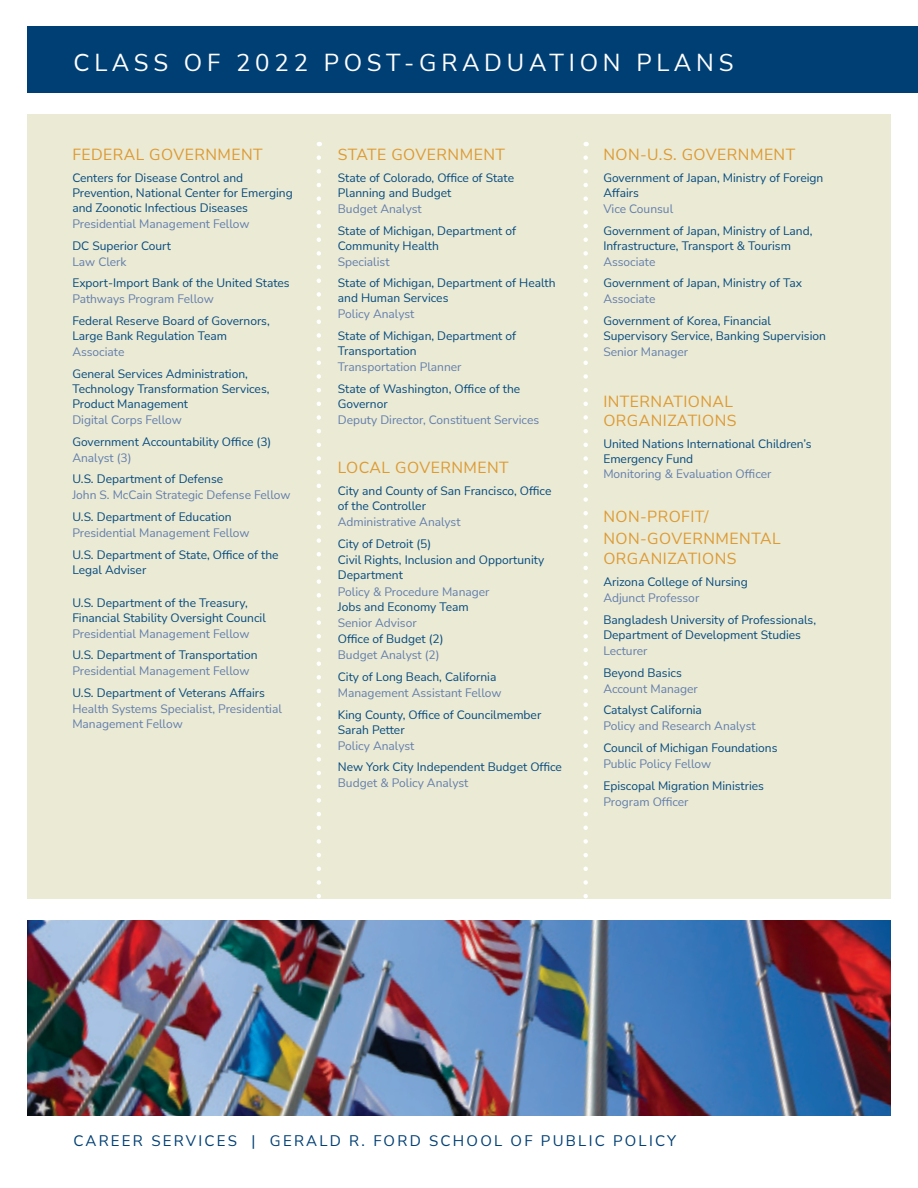
<style>
.page{position:relative;width:918px;height:1188px;background:#fff}
.page>*{position:absolute;margin:0;border:0;box-sizing:border-box;transform-origin:0 0}
.t1{font:24px "Nunito Sans";letter-spacing:.2em;color:#fff}
.Job_Title{font:15.75px/19.5px "Nunito Sans";letter-spacing:.03em;color:#dd9a33}
.Title_Headers{font:15.75px "Nunito Sans";letter-spacing:.03em;color:#dd9a33}
.t2{font:15px "Nunito Sans";letter-spacing:.15em;color:#003f74}
.Company_job{font:12px/15px "Nunito Sans";color:#044a7f}
.Job_Title-2{font:12px/14.4px "Nunito Sans";color:#627ead}
.Company_job-2{font:12px "Nunito Sans";color:#627ead}
</style>
<div class="page">
<div style="left:27px;top:114px;width:864px;height:785px;background:#ebead4"></div>
<svg style="left:317px;top:158px;width:4px;height:741px"></svg>
<svg style="left:583px;top:158px;width:5px;height:741px"></svg>
<div style="left:27px;top:26px;width:891px;height:67px;background:#003f74"></div>
<img style="left:27px;top:920px;width:864px;height:195px">
<p class="t1" style="left:73px;top:46px;width:662px">CLASS OF 2022 POST-GRADUATION PLANS</p>
<p class="Title_Headers" style="left:72px;top:144px;width:192px">FEDERAL GOVERNMENT</p>
<p class="Company_job" style="left:72px;top:170px;width:222px">Centers for Disease Control and<br>Prevention, National Center for Emerging and Zoonotic Infectious Diseases</p>
<p class="Job_Title-2" style="left:72px;top:216px;width:179px">Presidential Management Fellow</p>
<p class="Company_job" style="left:72px;top:237px;width:100px">DC Superior Court</p>
<p class="Job_Title-2" style="left:72px;top:254px;width:56px">Law Clerk</p>
<p class="Company_job" style="left:72px;top:275px;width:219px">Export-Import Bank of the United States</p>
<p class="Job_Title-2" style="left:72px;top:291px;width:143px">Pathways Program Fellow</p>
<p class="Company_job" style="left:72px;top:313px;width:199px">Federal Reserve Board of Governors,<br>Large Bank Regulation Team</p>
<p class="Job_Title-2" style="left:72px;top:344px;width:54px">Associate</p>
<p class="Company_job" style="left:72px;top:366px;width:199px">General Services Administration,<br>Technology Transformation Services,<br>Product Management</p>
<p class="Job_Title-2" style="left:72px;top:412px;width:111px">Digital Corps Fellow</p>
<p class="Company_job" style="left:72px;top:433px;width:201px">Government Accountability Office (3)</p>
<p class="Job_Title-2" style="left:72px;top:450px;width:61px">Analyst (3)</p>
<p class="Company_job" style="left:72px;top:471px;width:152px">U.S. Department of Defense</p>
<p class="Job_Title-2" style="left:72px;top:488px;width:220px">John S. McCain Strategic Defense Fellow</p>
<p class="Company_job" style="left:72px;top:509px;width:161px">U.S. Department of Education</p>
<p class="Job_Title-2" style="left:72px;top:525px;width:179px">Presidential Management Fellow</p>
<p class="Company_job" style="left:72px;top:547px;width:208px">U.S. Department of State, Office of the<br>Legal Adviser</p>
<p class="Company_job" style="left:72px;top:594px;width:195px">U.S. Department of the Treasury,<br>Financial Stability Oversight Council</p>
<p class="Job_Title-2" style="left:72px;top:626px;width:179px">Presidential Management Fellow</p>
<p class="Company_job" style="left:72px;top:647px;width:187px">U.S. Department of Transportation</p>
<p class="Job_Title-2" style="left:72px;top:664px;width:179px">Presidential Management Fellow</p>
<p class="Company_job" style="left:72px;top:685px;width:194px">U.S. Department of Veterans Affairs</p>
<p class="Job_Title-2" style="left:72px;top:701px;width:211px">Health Systems Specialist, Presidential<br>Management Fellow</p>
<p class="Job_Title" style="left:338px;top:144px;width:169px">STATE GOVERNMENT</p>
<p class="Company_job" style="left:338px;top:170px;width:178px">State of Colorado, Office of State<br>Planning and Budget</p>
<p class="Job_Title-2" style="left:338px;top:201px;width:85px">Budget Analyst</p>
<p class="Company_job" style="left:338px;top:222px;width:180px">State of Michigan, Department of<br>Community Health</p>
<p class="Job_Title-2" style="left:338px;top:254px;width:53px">Specialist</p>
<p class="Company_job" style="left:338px;top:275px;width:219px">State of Michigan, Department of Health and Human Services</p>
<p class="Job_Title-2" style="left:338px;top:306px;width:78px">Policy Analyst</p>
<p class="Company_job" style="left:338px;top:328px;width:180px">State of Michigan, Department of<br>Transportation</p>
<p class="Job_Title-2" style="left:338px;top:359px;width:125px">Transportation Planner</p>
<p class="Company_job" style="left:338px;top:381px;width:184px">State of Washington, Office of the<br>Governor</p>
<p class="Job_Title-2" style="left:338px;top:412px;width:203px">Deputy Director, Constituent Services</p>
<p class="Job_Title" style="left:338px;top:458px;width:172px">LOCAL GOVERNMENT</p>
<p class="Company_job" style="left:338px;top:483px;width:215px">City and County of San Francisco, Office of the Controller</p>
<p class="Job_Title-2" style="left:338px;top:514px;width:124px">Administrative Analyst</p>
<p class="Company_job" style="left:338px;top:536px;width:95px">City of Detroit (5)</p>
<p class="Company_job" style="left:338px;top:552px;width:208px">Civil Rights, Inclusion and Opportunity<br>Department</p>
<p class="Job_Title-2" style="left:338px;top:584px;width:153px">Policy &amp; Procedure Manager</p>
<p class="Company_job" style="left:338px;top:599px;width:133px">Jobs and Economy Team</p>
<p class="Job_Title-2" style="left:338px;top:615px;width:80px">Senior Advisor</p>
<p class="Company_job" style="left:338px;top:631px;width:107px">Office of Budget (2)</p>
<p class="Job_Title-2" style="left:338px;top:647px;width:103px">Budget Analyst (2)</p>
<p class="Company_job" style="left:338px;top:669px;width:160px">City of Long Beach, California</p>
<p class="Job_Title-2" style="left:338px;top:685px;width:165px">Management Assistant Fellow</p>
<p class="Company_job" style="left:338px;top:706px;width:205px">King County, Office of Councilmember<br>Sarah Petter</p>
<p class="Job_Title-2" style="left:338px;top:738px;width:78px">Policy Analyst</p>
<p class="Company_job" style="left:338px;top:759px;width:226px">New York City Independent Budget Office</p>
<p class="Job_Title-2" style="left:338px;top:776px;width:132px">Budget &amp; Policy Analyst</p>
<p class="Job_Title" style="left:603px;top:144px;width:193px">NON-U.S. GOVERNMENT</p>
<p class="Company_job" style="left:603px;top:170px;width:221px">Government of Japan, Ministry of Foreign<br>Affairs</p>
<p class="Job_Title-2" style="left:603px;top:201px;width:71px">Vice Counsul</p>
<p class="Company_job" style="left:603px;top:222px;width:211px">Government of Japan, Ministry of Land,<br>Infrastructure, Transport &amp; Tourism</p>
<p class="Job_Title-2" style="left:603px;top:254px;width:54px">Associate</p>
<p class="Company_job" style="left:603px;top:275px;width:200px">Government of Japan, Ministry of Tax</p>
<p class="Job_Title-2" style="left:603px;top:291px;width:54px">Associate</p>
<p class="Company_job" style="left:603px;top:313px;width:224px">Government of Korea, Financial<br>Supervisory Service, Banking Supervision</p>
<p class="Job_Title-2" style="left:603px;top:344px;width:86px">Senior Manager</p>
<p class="Job_Title" style="left:603px;top:391px;width:135px">INTERNATIONAL<br>ORGANIZATIONS</p>
<p class="Company_job" style="left:603px;top:436px;width:210px">United Nations International Children’s<br>Emergency Fund</p>
<p class="Company_job-2" style="left:603px;top:465px;width:170px">Monitoring &amp; Evaluation Officer</p>
<p class="Job_Title" style="left:603px;top:506px;width:107px">NON-PROFIT/</p>
<p class="Job_Title" style="left:603px;top:528px;width:179px">NON-GOVERNMENTAL</p>
<p class="Job_Title" style="left:603px;top:548px;width:135px">ORGANIZATIONS</p>
<p class="Company_job" style="left:603px;top:574px;width:146px">Arizona College of Nursing</p>
<p class="Job_Title-2" style="left:603px;top:590px;width:97px">Adjunct Professor</p>
<p class="Company_job" style="left:603px;top:612px;width:214px">Bangladesh University of Professionals,<br>Department of Development Studies</p>
<p class="Job_Title-2" style="left:603px;top:643px;width:46px">Lecturer</p>
<p class="Company_job" style="left:603px;top:664px;width:80px">Beyond Basics</p>
<p class="Job_Title-2" style="left:603px;top:681px;width:96px">Account Manager</p>
<p class="Company_job" style="left:603px;top:702px;width:100px">Catalyst California</p>
<p class="Job_Title-2" style="left:603px;top:719px;width:154px">Policy and Research Analyst</p>
<p class="Company_job" style="left:603px;top:740px;width:176px">Council of Michigan Foundations</p>
<p class="Job_Title-2" style="left:603px;top:756px;width:109px">Public Policy Fellow</p>
<p class="Company_job" style="left:603px;top:778px;width:162px">Episcopal Migration Ministries</p>
<p class="Job_Title-2" style="left:603px;top:794px;width:87px">Program Officer</p>
<p class="t2" style="left:73px;top:1130px;width:604px">CAREER SERVICES | GERALD R. FORD SCHOOL OF PUBLIC POLICY</p>
</div>
